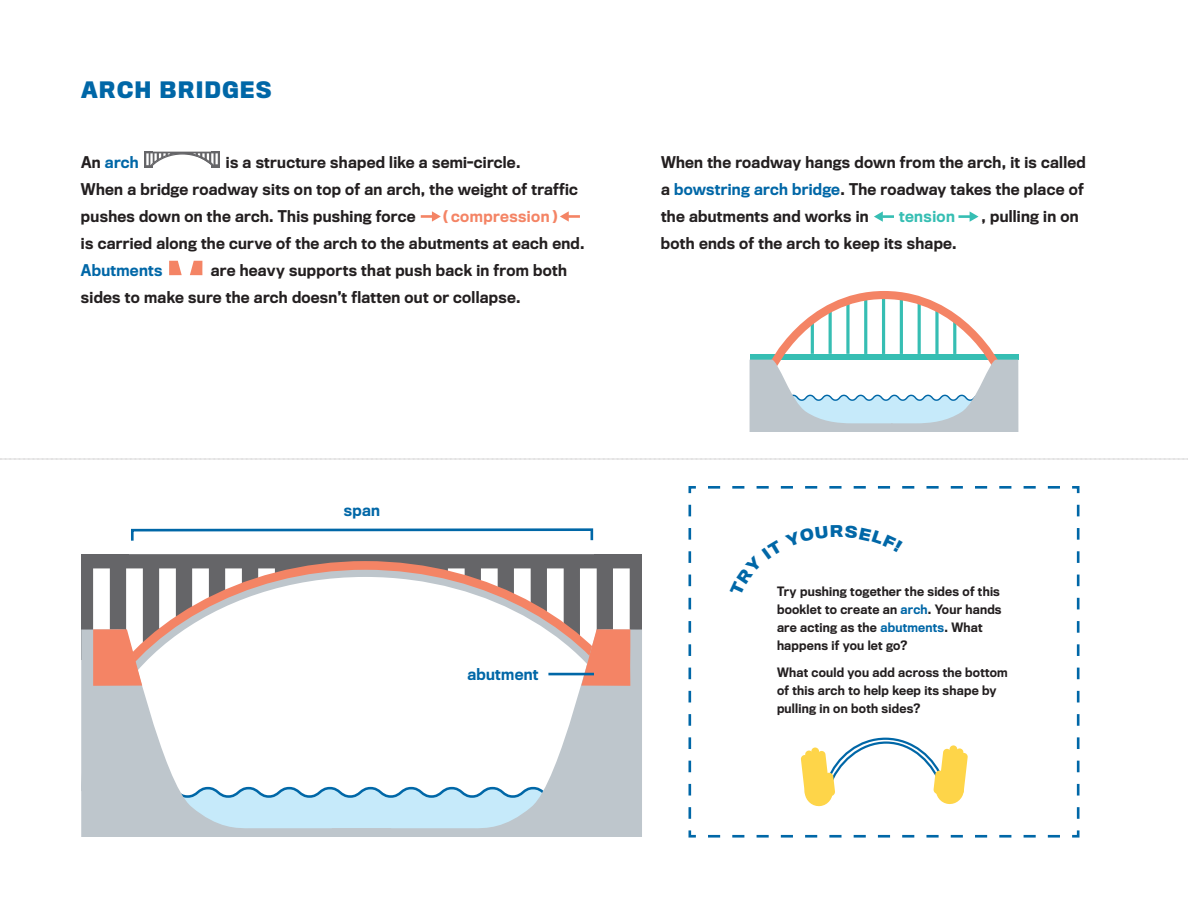
<style>
.page{position:relative;width:1188px;height:918px;background:#fff}
.page>*{position:absolute;margin:0;border:0;box-sizing:border-box;transform-origin:0 0}
.t1{font:700 21px "Titling Gothic FB Narrow";letter-spacing:.08em;color:#0067a7}
.t2{font:500 15px/27px "Titling Gothic FB Narrow";letter-spacing:.02em;color:#231f20}
.t3{font:500 15px "Titling Gothic FB Narrow";letter-spacing:.02em;color:#0067a7}
.t4{font:500 15px "Titling Gothic FB Narrow";letter-spacing:.03em;color:#f48465}
.t5{font:500 15px "Titling Gothic FB Narrow";letter-spacing:.03em;color:#36beb3}
.t6{font:500 12px/18px "Titling Gothic FB Narrow";letter-spacing:.02em;color:#231f20}
.s1{color:#231f20}
.s2{color:#0067a7}
</style>
<div class="page">
<div style="left:144px;top:152px;width:9px;height:16px;background:#656568"></div>
<div style="left:211px;top:152px;width:9px;height:16px;background:#656568"></div>
<svg style="left:146px;top:151px;width:72px;height:15px"></svg>
<svg style="left:421px;top:211px;width:20px;height:11px"></svg>
<svg style="left:560px;top:211px;width:20px;height:11px"></svg>
<svg style="left:190px;top:261px;width:12px;height:14px"></svg>
<svg style="left:169px;top:261px;width:13px;height:15px"></svg>
<div style="left:81px;top:554px;width:48px;height:106px;background:#656568"></div>
<svg style="left:129px;top:554px;width:465px;height:3px"></svg>
<div style="left:594px;top:554px;width:48px;height:106px;background:#656568"></div>
<svg style="left:93px;top:557px;width:537px;height:72px"></svg>
<svg style="left:391px;top:629px;width:251px;height:208px"></svg>
<svg style="left:81px;top:629px;width:310px;height:208px"></svg>
<svg style="left:581px;top:629px;width:49px;height:57px;background:#f19176"></svg>
<svg style="left:93px;top:629px;width:49px;height:58px;background:#f29378"></svg>
<hr style="left:548px;top:673px;width:46px;height:2px;background:#0067a7">
<svg style="left:874px;top:211px;width:20px;height:11px"></svg>
<svg style="left:958px;top:211px;width:21px;height:11px"></svg>
<svg style="left:131px;top:528px;width:463px;height:13px"></svg>
<svg style="left:750px;top:291px;width:268px;height:141px"></svg>
<svg style="left:688px;top:486px;width:392px;height:352px"></svg>
<svg style="left:0;top:459px;width:1188px;height:1px"></svg>
<svg style="left:730px;top:525px;width:173px;height:71px"></svg>
<h1 class="t1" style="left:81px;top:77px;width:192px">ARCH BRIDGES</h1>
<p class="t2" style="left:81px;top:148px;width:498px;text-indent:145px">is a structure shaped like a semi-circle.<br>When a bridge roadway sits on top of an arch, the weight of traffic pushes down on the arch. This pushing force</p>
<p class="t3" style="left:81px;top:153px;width:59px"><span class="s1">An</span> arch</p>
<p class="t4" style="left:443px;top:207px;width:116px">( compression )</p>
<p class="t2" style="left:81px;top:229px;width:505px">is carried along the curve of the arch to the abutments at each end.</p>
<p class="t3" style="left:81px;top:261px;width:83px">Abutments</p>
<p class="t2" style="left:81px;top:256px;width:487px;text-indent:130px">are heavy supports that push back in from both sides to make sure the arch doesn’t flatten out or collapse.</p>
<p class="t2" style="left:661px;top:148px;width:426px">When the roadway hangs down from the arch, it is called a <span class="s2">bowstring arch bridge</span>. The roadway takes the place of the abutments and works in</p>
<p class="t5" style="left:899px;top:207px;width:57px">tension</p>
<p class="t2" style="left:981px;top:202px;width:99px">, pulling in on</p>
<p class="t2" style="left:661px;top:229px;width:297px">both ends of the arch to keep its shape.</p>
<p class="t3" style="left:344px;top:501px;width:38px">span</p>
<p class="t3" style="left:467px;top:665px;width:73px">abutment</p>
<p class="t6" style="left:777px;top:582px;width:226px">Try pushing together the sides of this booklet to create an <span class="s2">arch</span>. Your hands are acting as the <span class="s2">abutments</span>. What happens if you let go?</p>
<p class="t6" style="left:777px;top:663px;width:232px">What could you add across the bottom of this arch to help keep its shape by pulling in on both sides?</p>
</div>
